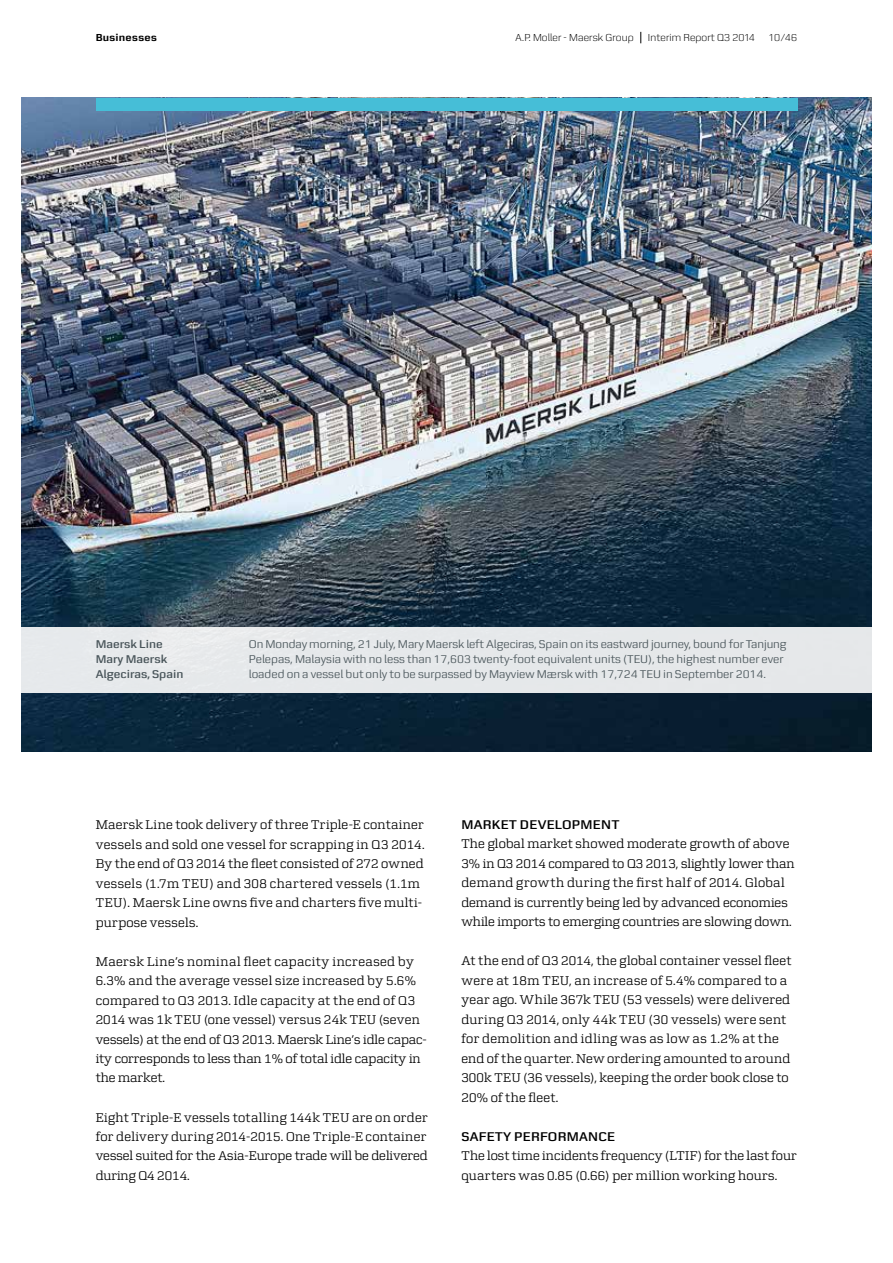
<style>
.page{position:relative;width:893px;height:1263px;background:#fff}
.page>*{position:absolute;margin:0;border:0;box-sizing:border-box;transform-origin:0 0}
.t1{font:13.5px/19.5px "Zetta Serif";letter-spacing:.02em;color:#000}
.t2{font:12px/15px "Zetta Sans";color:#485459}
.t3{font:600 12px/15px "Zetta Sans";color:#485459}
.t4{font:300 10.8px "Zetta Sans";letter-spacing:.01em;color:#000}
.t5{font:700 10.8px "Zetta Sans";letter-spacing:.025em;color:#000}
.s1{font-family:"Zetta Sans";font-weight:600}
</style>
<div class="page">
<img style="left:21px;top:98px;width:851px;height:653px">
<div style="left:96px;top:98px;width:701px;height:13px;background:#46bed7"></div>
<div style="left:0;top:627px;width:893px;height:65px;background:#e6e8ea"></div>
<p class="t5" style="left:96px;top:31px;width:63px">Businesses</p>
<p class="t4" style="left:515px;top:32px;width:120px">A.P. Moller - Maersk Group</p>
<p class="t4" style="left:648px;top:32px;width:109px">Interim Report Q3 2014</p>
<p class="t4" style="left:769px;top:32px;width:30px">10/46</p>
<p class="t3" style="left:96px;top:637px;width:89px">Maersk Line<br>Mary Maersk<br>Algeciras, Spain</p>
<p class="t2" style="left:249px;top:637px;width:539px">On Monday morning, 21 July, Mary Maersk left Algeciras, Spain on its eastward journey, bound for Tanjung<br>Pelepas, Malaysia with no less than 17,603 twenty-foot equivalent units (TEU), the highest number ever loaded on a vessel but only to be surpassed by Mayview Mærsk with 17,724 TEU in September 2014.</p>
<p class="t1" style="left:96px;top:815px;width:330px">Maersk Line took delivery of three Triple-E container vessels and sold one vessel for scrapping in Q3 2014.<br>By the end of Q3 2014 the fleet consisted of 272 owned vessels (1.7m TEU) and 308 chartered vessels (1.1m TEU). Maersk Line owns five and charters five multi&shy;purpose vessels.</p>
<p class="t1" style="left:96px;top:951px;width:333px">Maersk Line’s nominal fleet capacity increased by 6.3% and the average vessel size increased by 5.6% compared to Q3 2013. Idle capacity at the end of Q3<br>2014 was 1k TEU (one vessel) versus 24k TEU (seven vessels) at the end of Q3 2013. Maersk Line’s idle capac&shy;ity corresponds to less than 1% of total idle capacity in the market.</p>
<p class="t1" style="left:96px;top:1107px;width:334px;text-align:justify">Eight Triple-E vessels totalling 144k TEU are on order for delivery during 2014-2015. One Triple-E container vessel suited for the Asia-Europe trade will be delivered during Q4 2014.</p>
<p class="t1" style="left:461px;top:815px;width:335px"><span class="s1">MARKET DEVELOPMENT<br></span>The global market showed moderate growth of above 3% in Q3 2014 compared to Q3 2013, slightly lower than demand growth during the first half of 2014. Global demand is currently being led by advanced economies while imports to emerging countries are slowing down.</p>
<p class="t1" style="left:461px;top:951px;width:331px">At the end of Q3 2014, the global container vessel fleet were at 18m TEU, an increase of 5.4% compared to a year ago. While 367k TEU (53 vessels) were delivered during Q3 2014, only 44k TEU (30 vessels) were sent for demolition and idling was as low as 1.2% at the end of the quarter. New ordering amounted to around 300k TEU (36 vessels), keeping the order book close to 20% of the fleet.</p>
<p class="t1" style="left:461px;top:1126px;width:337px"><span class="s1">SAFETY PERFORMANCE<br></span>The lost time incidents frequency (LTIF) for the last four quarters was 0.85 (0.66) per million working hours.</p>
</div>
